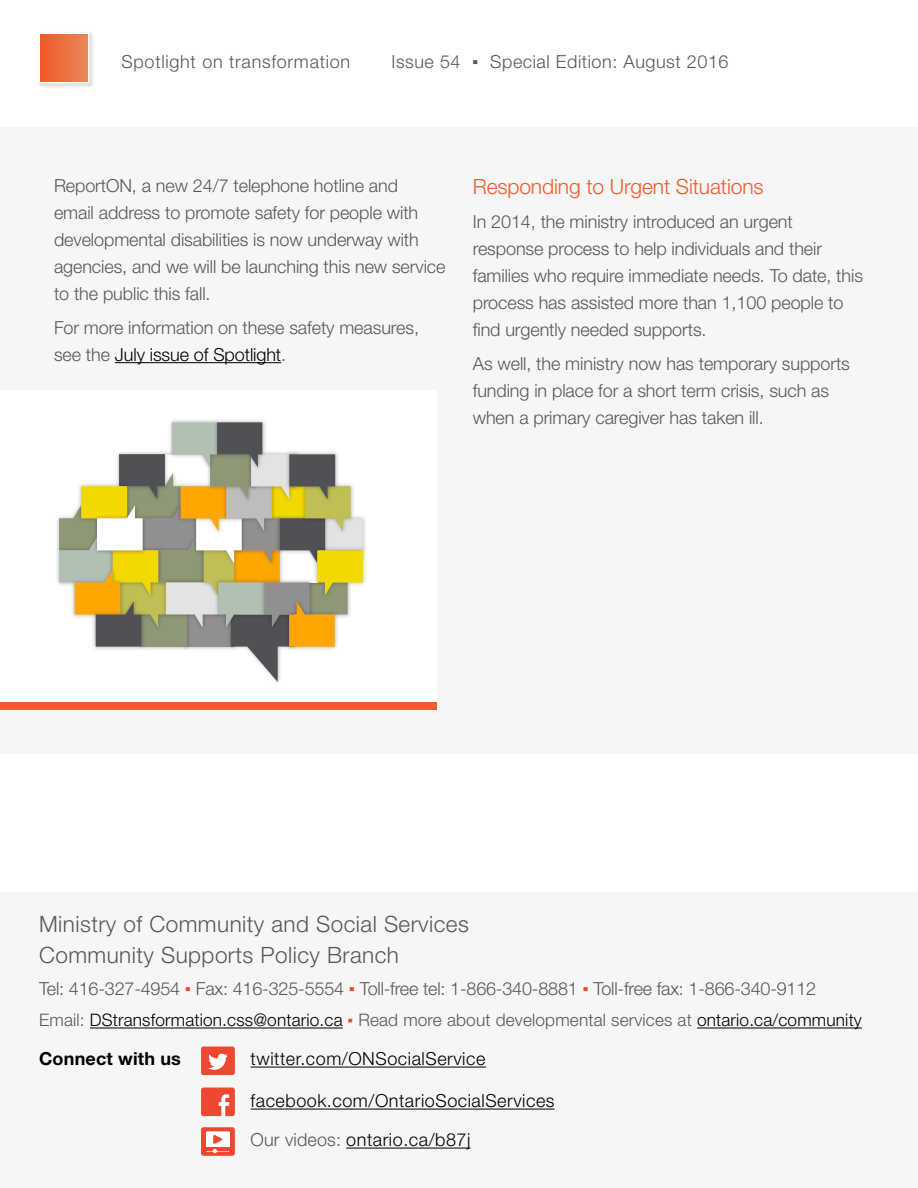
<style>
.page{position:relative;width:918px;height:1188px;background:#fff}
.page>*{position:absolute;margin:0;border:0;box-sizing:border-box;transform-origin:0 0}
.Paragraph_Style_1{font:300 22.5px "Helvetica Neue LT Std";letter-spacing:.02em;color:#58585b}
.body{font:300 21px "Helvetica Neue LT Std";letter-spacing:-.005em;color:#f15a2a}
.body-2{font:300 18px/27px "Helvetica Neue LT Std";letter-spacing:-.005em;color:#58585b}
.Paragraph_Style_1-2{font:300 18px "Helvetica Neue LT Std";letter-spacing:-.01em;color:#58585b}
.Paragraph_Style_1-3{font:300 18px "Helvetica Neue LT Std";letter-spacing:.03em;color:#000}
.body-3{font:300 18px "Helvetica Neue LT Std";letter-spacing:.03em;color:#58585b}
.body-4{font:300 18px "Helvetica Neue LT Std";letter-spacing:.04em;color:#58585b}
.Paragraph_Style_1-4{font:700 18px "Helvetica Neue LT Std";letter-spacing:.01em;color:#000}
.Paragraph_Style_1-5{font:300 17.25px "Helvetica Neue LT Std";letter-spacing:.01em;color:#000}
.s1{font-family:"Verdana";font-weight:400}
.s2{color:#000}
.s3{font-family:"Verdana";font-weight:400;color:#ef4831}
.s4{color:#58585b}
.s5{font-family:"Verdana";font-weight:400;font-size:16.5px;color:#ef4831}
</style>
<div class="page">
<img style="left:39px;top:33px;width:54px;height:54px">
<svg style="left:39px;top:33px;width:50px;height:50px"></svg>
<div style="left:40px;top:34px;width:48px;height:48px;background:linear-gradient(to right,#f0582a,#e98756)"></div>
<div style="left:0;top:127px;width:918px;height:627px;background:#f6f6f6"></div>
<div style="left:0;top:893px;width:918px;height:295px;background:#f6f6f6"></div>
<hr style="left:90px;top:1028px;width:253px;height:1px;background:#000">
<hr style="left:697px;top:1028px;width:165px;height:1px;background:#000">
<hr style="left:251px;top:1067px;width:235px;height:1px;background:#000">
<hr style="left:251px;top:1109px;width:304px;height:1px;background:#000">
<hr style="left:346px;top:1148px;width:125px;height:1px;background:#000">
<div style="left:201px;top:1127px;width:34px;height:29px;background:#ef4831;border-radius:3px"></div>
<div style="left:206px;top:1131px;width:24px;height:21px;background:#fff"></div>
<hr style="left:204px;top:1147px;width:27px;height:3px;background:#ef4831">
<svg style="left:213px;top:1135px;width:10px;height:18px"></svg>
<div style="left:201px;top:1047px;width:34px;height:28px;background:#ef4831;border-radius:3px"></div>
<svg style="left:208px;top:1054px;width:20px;height:16px"></svg>
<div style="left:201px;top:1088px;width:34px;height:28px;background:#ef4831;border-radius:3px"></div>
<svg style="left:219px;top:1094px;width:10px;height:22px"></svg>
<hr style="left:115px;top:362px;width:166px;height:1px;background:#000">
<div style="left:0;top:391px;width:437px;height:311px;background:#fff"></div>
<img style="left:363px;top:517px;width:2px;height:28px">
<img style="left:57px;top:517px;width:2px;height:15px">
<img style="left:57px;top:532px;width:2px;height:52px">
<img style="left:363px;top:545px;width:3px;height:39px">
<svg style="left:59px;top:422px;width:304px;height:260px"></svg>
<div style="left:0;top:702px;width:437px;height:7px;background:#f15a2a"></div>
<p class="body-4" style="left:122px;top:51px;width:230px">Spotlight on transformation</p>
<p class="body-3" style="left:392px;top:51px;width:339px">Issue 54 <span class="s1">▪</span> Special Edition: August 2016</p>
<p class="body-2" style="left:54px;top:172px;width:393px">ReportON, a new 24/7 telephone hotline and<br>email address to promote safety for people with developmental disabilities is now underway with agencies, and we will be launching this new service to the public this fall.</p>
<p class="body-2" style="left:54px;top:314px;width:367px">For more information on these safety measures, see the <span class="s2">July issue of Spotlight</span>.</p>
<p class="body" style="left:473px;top:174px;width:292px">Responding to Urgent Situations</p>
<p class="body-2" style="left:473px;top:208px;width:392px">In 2014, the ministry introduced an urgent response process to help individuals and their families who require immediate needs. To date, this process has assisted more than 1,100 people to find urgently needed supports.</p>
<p class="body-2" style="left:473px;top:349px;width:379px">As well, the ministry now has temporary supports funding in place for a short term crisis, such as when a primary caregiver has taken ill.</p>
<p class="Paragraph_Style_1" style="left:39px;top:910px;width:431px">Ministry of Community and Social Services</p>
<p class="Paragraph_Style_1" style="left:39px;top:942px;width:361px">Community Supports Policy Branch</p>
<p class="Paragraph_Style_1-2" style="left:39px;top:977px;width:779px">Tel: 416-327-4954 <span class="s3">▪</span> Fax: 416-325-5554 <span class="s3">▪</span> Toll-free tel: 1-866-340-8881 <span class="s3">▪</span> Toll-free fax: 1-866-340-9112</p>
<p class="Paragraph_Style_1-5" style="left:39px;top:1010px;width:824px"><span class="s4">Email:</span> DStransformation.css@ontario.ca <span class="s5">▪</span> <span class="s4">Read more about developmental services at</span> ontario.ca/community</p>
<p class="Paragraph_Style_1-4" style="left:39px;top:1048px;width:143px">Connect with us</p>
<p class="Paragraph_Style_1-3" style="left:251px;top:1048px;width:236px">twitter.com/ONSocialService</p>
<p class="Paragraph_Style_1-3" style="left:251px;top:1090px;width:305px">facebook.com/OntarioSocialServices</p>
<p class="Paragraph_Style_1-3" style="left:251px;top:1129px;width:221px"><span class="s4">Our videos:</span> ontario.ca/b87j</p>
</div>
